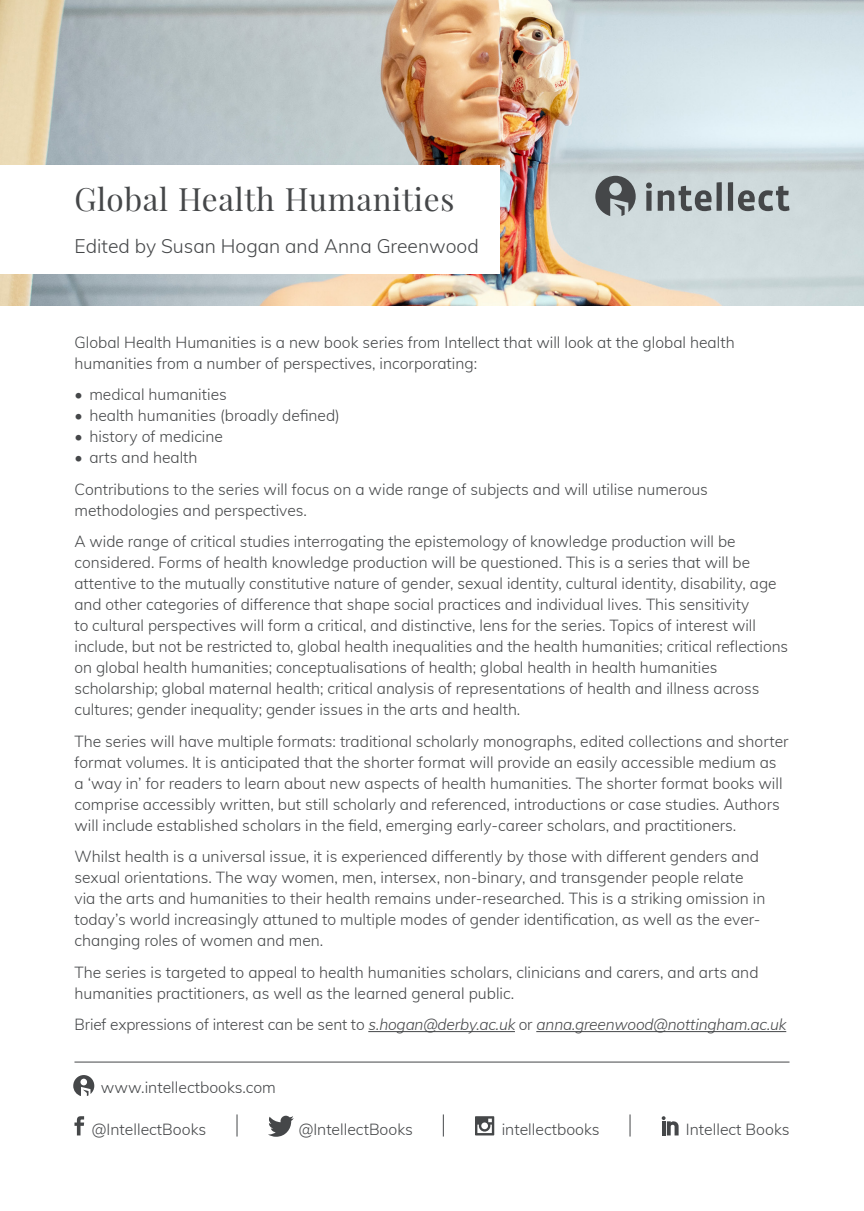
<style>
.page{position:relative;width:864px;height:1211px;background:#fff}
.page>*{position:absolute;margin:0;border:0;box-sizing:border-box;transform-origin:0 0}
.Book_title_2018{font:31.5px "Playfair Display";letter-spacing:.02em;color:#454749}
.Authorname_2018{font:300 19.25px "Muli";color:#454749}
.Body_copy_2018{font:300 15.75px/21px "Muli";color:#454749}
.Body_copy_2018-2{font:italic 300 15.75px "Muli";color:#454749}
.s1{font-style:normal}
</style>
<div class="page">
<hr style="left:74px;top:1061px;width:715px;height:1px;background:#454749">
<svg style="left:661px;top:1116px;width:17px;height:19px"></svg>
<svg style="left:475px;top:1116px;width:19px;height:19px"></svg>
<svg style="left:629px;top:1114px;width:1px;height:22px"></svg>
<svg style="left:443px;top:1114px;width:1px;height:22px"></svg>
<svg style="left:73px;top:1075px;width:21px;height:21px"></svg>
<svg style="left:268px;top:1115px;width:26px;height:21px"></svg>
<svg style="left:74px;top:1116px;width:10px;height:19px"></svg>
<svg style="left:236px;top:1114px;width:1px;height:22px"></svg>
<img style="left:0;top:0;width:863px;height:305px">
<div style="left:0;top:165px;width:499px;height:109px;background:#fff"></div>
<svg style="left:595px;top:176px;width:40px;height:40px;background:#7d8385"></svg>
<svg style="left:645px;top:182px;width:144px;height:29px;background:#979fa1"></svg>
<hr style="left:368px;top:1031px;width:146px;height:1px;background:#454749">
<hr style="left:536px;top:1031px;width:250px;height:1px;background:#454749">
<p class="Book_title_2018" style="left:74px;top:179px;width:381px">Global Health Humanities</p>
<p class="Authorname_2018" style="left:74px;top:232px;width:405px">Edited by Susan Hogan and Anna Greenwood</p>
<p class="Body_copy_2018" style="left:74px;top:331px;width:661px">Global Health Humanities is a new book series from Intellect that will look at the global health humanities from a number of perspectives, incorporating:</p>
<p class="Body_copy_2018" style="left:74px;top:383px;width:154px">• medical humanities</p>
<p class="Body_copy_2018" style="left:74px;top:404px;width:267px">• health humanities (broadly defined)</p>
<p class="Body_copy_2018" style="left:74px;top:425px;width:150px">• history of medicine</p>
<p class="Body_copy_2018" style="left:74px;top:446px;width:124px">• arts and health</p>
<p class="Body_copy_2018" style="left:74px;top:478px;width:634px">Contributions to the series will focus on a wide range of subjects and will utilise numerous methodologies and perspectives.</p>
<p class="Body_copy_2018" style="left:74px;top:530px;width:715px">A wide range of critical studies interrogating the epistemology of knowledge production will be considered. Forms of health knowledge production will be questioned. This is a series that will be attentive to the mutually constitutive nature of gender, sexual identity, cultural identity, disability, age and other categories of difference that shape social practices and individual lives. This sensitivity<br>to cultural perspectives will form a critical, and distinctive, lens for the series. Topics of interest will include, but not be restricted to, global health inequalities and the health humanities; critical reflections on global health humanities; conceptualisations of health; global health in health humanities scholarship; global maternal health; critical analysis of representations of health and illness across cultures; gender inequality; gender issues in the arts and health.</p>
<p class="Body_copy_2018" style="left:74px;top:730px;width:715px">The series will have multiple formats: traditional scholarly monographs, edited collections and shorter format volumes. It is anticipated that the shorter format will provide an easily accessible medium as a ‘way in’ for readers to learn about new aspects of health humanities. The shorter format books will comprise accessibly written, but still scholarly and referenced, introductions or case studies. Authors will include established scholars in the field, emerging early-career scholars, and practitioners.</p>
<p class="Body_copy_2018" style="left:74px;top:845px;width:692px">Whilst health is a universal issue, it is experienced differently by those with different genders and sexual orientations. The way women, men, intersex, non-binary, and transgender people relate via the arts and humanities to their health remains under-researched. This is a striking omission in today’s world increasingly attuned to multiple modes of gender identification, as well as the ever&shy;changing roles of women and men.</p>
<p class="Body_copy_2018" style="left:74px;top:961px;width:685px">The series is targeted to appeal to health humanities scholars, clinicians and carers, and arts and humanities practitioners, as well as the learned general public.</p>
<p class="Body_copy_2018-2" style="left:74px;top:1013px;width:714px"><span class="s1">Brief expressions of interest can be sent to</span> s.hogan@derby.ac.uk <span class="s1">or</span> anna.greenwood@nottingham.ac.uk</p>
<p class="Body_copy_2018" style="left:101px;top:1076px;width:176px">www.intellectbooks.com</p>
<p class="Body_copy_2018" style="left:92px;top:1118px;width:116px">@IntellectBooks</p>
<p class="Body_copy_2018" style="left:298px;top:1118px;width:116px">@IntellectBooks</p>
<p class="Body_copy_2018" style="left:501px;top:1118px;width:99px">intellectbooks</p>
<p class="Body_copy_2018" style="left:685px;top:1118px;width:105px">Intellect Books</p>
</div>
